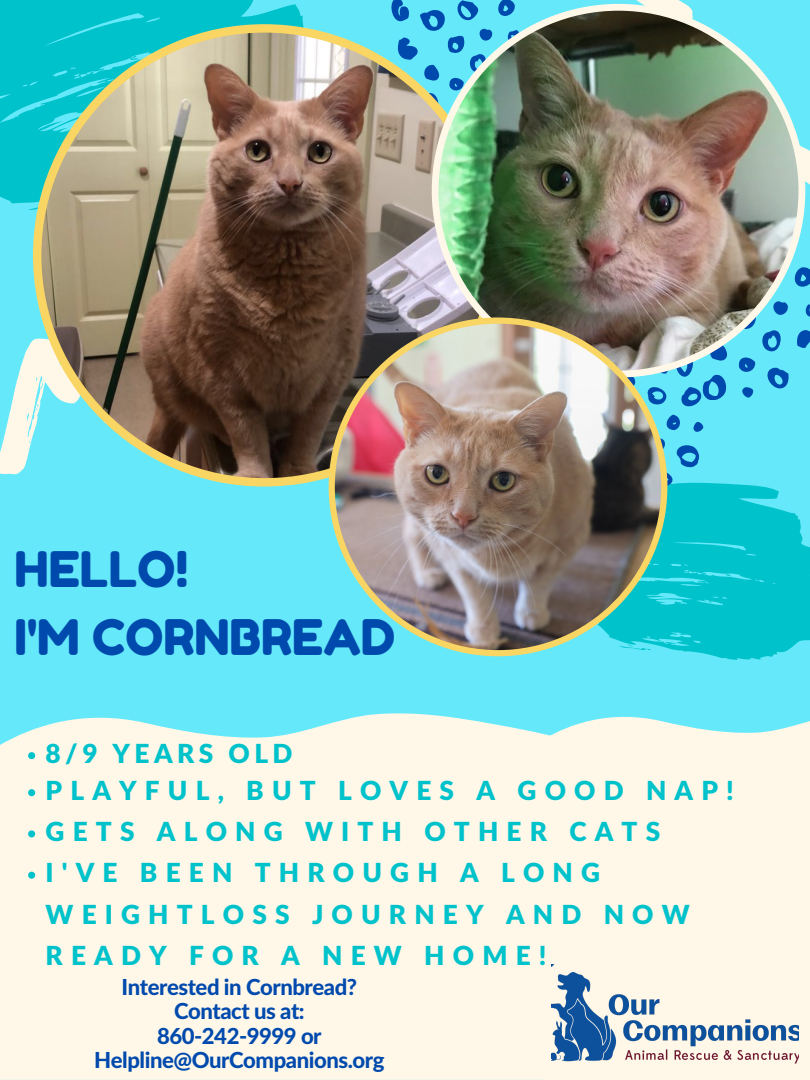
<style>
.page{position:relative;width:810px;height:1080px;background:#65e9fa}
.page>*{position:absolute;margin:0;border:0;box-sizing:border-box;transform-origin:0 0}
.t1{font:48.94px "Fredoka One";color:#004aad}
.t2{font:900 26.25px/41.2px "Lato Latin";letter-spacing:.31em;color:#00c2cb}
.t3{font:900 26.25px "Lato Latin";letter-spacing:.17em;color:#00c2cb}
.t4{font:800 22.12px "Lato Latin";letter-spacing:-.02em;color:#004aad}
</style>
<div class="page">
<svg style="left:615px;top:0;width:195px;height:200px"></svg>
<svg style="left:0;top:0;width:303px;height:175px;background:#07c4ce"></svg>
<svg style="left:391px;top:0;width:124px;height:24px"></svg>
<svg style="left:667px;top:490px;width:143px;height:170px;background:#0cc6d0"></svg>
<svg style="left:0;top:175px;width:33px;height:300px"></svg>
<svg style="left:667px;top:267px;width:143px;height:223px"></svg>
<img style="left:33px;top:24px;width:399px;height:463px">
<div style="left:0;top:713px;width:544px;height:367px;background:#fff8e9"></div>
<div style="left:544px;top:716px;width:266px;height:364px;background:#fff8e9"></div>
<svg style="left:28px;top:752px;width:7px;height:7px"></svg>
<svg style="left:28px;top:789px;width:7px;height:7px"></svg>
<svg style="left:28px;top:830px;width:7px;height:7px"></svg>
<svg style="left:28px;top:872px;width:7px;height:7px"></svg>
<img style="left:432px;top:4px;width:373px;height:373px">
<img style="left:329px;top:318px;width:338px;height:338px">
<img style="left:551px;top:965px;width:248px;height:98px">
<p class="t1" style="left:15px;top:539px;width:175px">HELLO!</p>
<p class="t1" style="left:15px;top:607px;width:382px">I'M CORNBREAD</p>
<p class="t3" style="left:46px;top:742px;width:249px">8/9 YEARS OLD</p>
<p class="t2" style="left:46px;top:771px;width:690px">PLAYFUL, BUT LOVES A GOOD NAP!</p>
<p class="t2" style="left:46px;top:813px;width:616px">GETS ALONG WITH OTHER CATS</p>
<p class="t2" style="left:46px;top:854px;width:646px">I'VE BEEN THROUGH A LONG<br>WEIGHTLOSS JOURNEY AND NOW<br>READY FOR A NEW HOME!</p>
<p class="t4" style="left:122px;top:977px;width:237px">Interested in Cornbread?</p>
<p class="t4" style="left:174px;top:1002px;width:132px">Contact us at:</p>
<p class="t4" style="left:157px;top:1026px;width:166px">860-242-9999 or</p>
<p class="t4" style="left:94px;top:1050px;width:292px">Helpline@OurCompanions.org</p>
</div>
